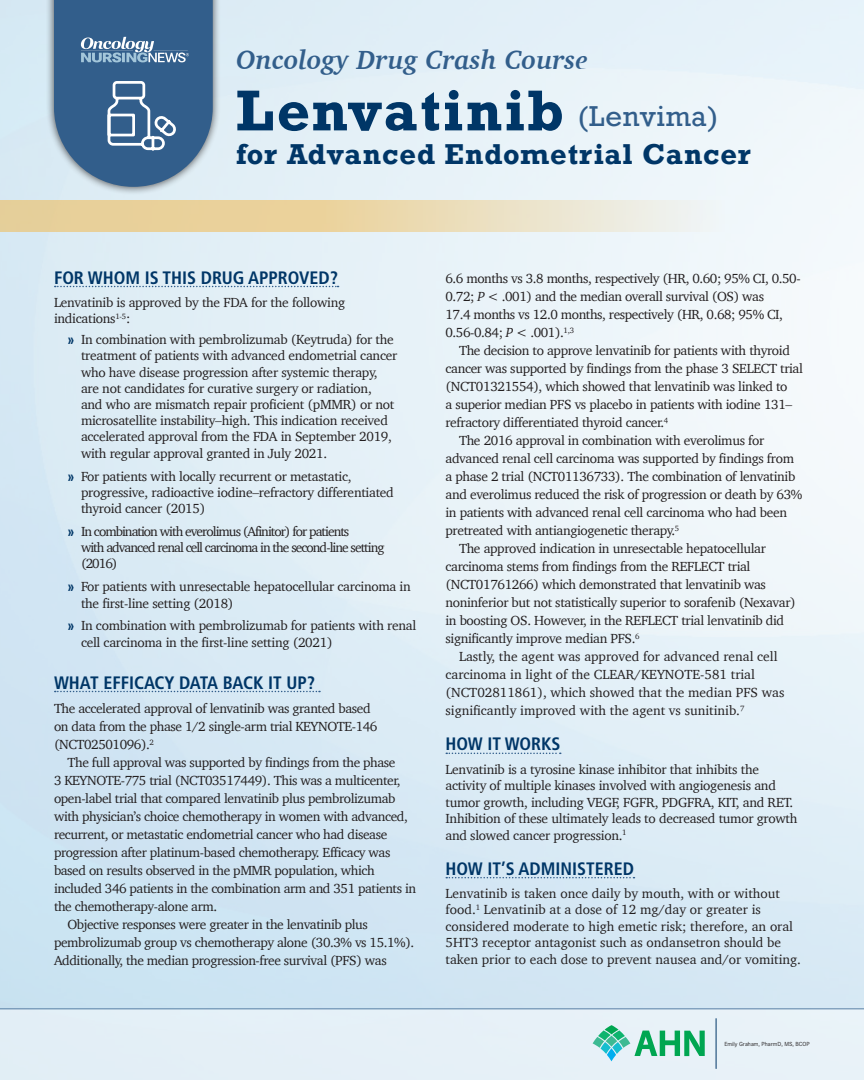
<style>
.page{position:relative;width:864px;height:1080px;background:#fff}
.page>*{position:absolute;margin:0;border:0;box-sizing:border-box;transform-origin:0 0}
.t1{font:700 54px "Rockwell";letter-spacing:.04em;color:#003667}
.t2{font:700 27px "Rockwell";letter-spacing:.035em;color:#003667}
.text-_no_indent{font:27px "Rockwell";letter-spacing:.02em;color:#325e8b}
.t3{font:italic 700 26.85px "Charter";color:#325e8b}
.subhead{font:700 condensed 18px "Frutiger LT Std";color:#003667}
.text-_indent{font:13.5px/18px "Charter";letter-spacing:-.025em;color:#231f20}
.text-_no_indent_copy{font:13.5px/16.2px "Charter";letter-spacing:-.02em;color:#231f20}
.text-_no_indent-2{font:13.5px/16.5px "Charter";letter-spacing:-.02em;color:#231f20}
.text-_no_indent-3{font:13.5px/16.5px "Charter";color:#231f20}
.text-_indent-2{font:13.5px/18px "Charter";color:#231f20}
.text-_no_indent_copy-2{font:13.5px/16.2px "Charter";letter-spacing:-.07em;color:#231f20}
.t4{font:6.15px "Corporate S";color:#231f20}
.s1{font-family:"Corporate S";font-weight:700;color:#003667}
.s2{font-style:italic}
</style>
<div class="page">
<img style="left:492px;top:0;width:372px;height:934px">
<img style="left:0;top:0;width:492px;height:1008px">
<svg style="left:55px;top:286px;width:284px;height:1px"></svg>
<svg style="left:55px;top:691px;width:265px;height:1px"></svg>
<svg style="left:446px;top:753px;width:115px;height:1px"></svg>
<svg style="left:446px;top:877px;width:188px;height:1px"></svg>
<div style="left:46px;top:0;width:175px;height:195px;background:#231f20;opacity:.75"></div>
<svg style="left:54px;top:0;width:159px;height:187px;background:#4d739a"></svg>
<div style="left:0;top:1008px;width:864px;height:72px;background:#e5f0f7"></div>
<svg style="left:0;top:200px;width:810px;height:32px"></svg>
<hr style="left:716px;top:1019px;width:1px;height:50px;background:#003667">
<svg style="left:607px;top:1048px;width:9px;height:13px"></svg>
<svg style="left:605px;top:1025px;width:14px;height:9px"></svg>
<svg style="left:593px;top:1030px;width:112px;height:26px;background:#77ceb0"></svg>
<p class="t3" style="left:236px;top:37px;width:353px">Oncology Drug Crash Course</p>
<p class="t1" style="left:236px;top:76px;width:329px">Lenvatinib</p>
<p class="t2" style="left:236px;top:137px;width:516px">for Advanced Endometrial Cancer</p>
<p class="text-_no_indent" style="left:578px;top:100px;width:142px">(Lenvima)</p>
<p class="subhead" style="left:54px;top:267px;width:286px">FOR WHOM IS THIS DRUG APPROVED?</p>
<p class="text-_no_indent-2" style="left:54px;top:294px;width:293px">Lenvatinib is approved by the FDA for the following indications<sup>1-5</sup>:</p>
<p class="text-_no_indent_copy" style="left:81px;top:331px;width:318px;text-indent:-14px"><span class="s1">»</span> In combination with pembrolizumab (Keytruda) for the treatment of patients with advanced endometrial cancer who have disease progression after systemic therapy, are not candidates for curative surgery or radiation,<br>and who are mismatch repair proficient (pMMR) or not microsatellite instability–high. This indication received accelerated approval from the FDA in September 2019, with regular approval granted in July 2021.</p>
<p class="text-_no_indent_copy" style="left:81px;top:468px;width:314px;text-indent:-14px"><span class="s1">»</span> For patients with locally recurrent or metastatic, progressive, radioactive iodine–refractory differentiated thyroid cancer (2015)</p>
<p class="text-_no_indent_copy-2" style="left:81px;top:523px;width:305px;text-indent:-14px"><span class="s1">»</span> In combination with everolimus (Afinitor) for patients<br>with advanced renal cell carcinoma in the second-line setting (2016)</p>
<p class="text-_no_indent_copy" style="left:81px;top:578px;width:331px;text-indent:-14px"><span class="s1">»</span> For patients with unresectable hepatocellular carcinoma in the first-line setting (2018)</p>
<p class="text-_no_indent_copy" style="left:81px;top:618px;width:337px;text-indent:-14px"><span class="s1">»</span> In combination with pembrolizumab for patients with renal cell carcinoma in the first-line setting (2021)</p>
<p class="subhead" style="left:54px;top:672px;width:263px">WHAT EFFICACY DATA BACK IT UP?</p>
<p class="text-_no_indent-2" style="left:54px;top:699px;width:325px;line-height:18px">The accelerated approval of lenvatinib was granted based on data from the phase 1/2 single-arm trial KEYNOTE-146 (NCT02501096).<sup>2</sup></p>
<p class="text-_indent" style="left:54px;top:753px;width:364px;text-indent:14px">The full approval was supported by findings from the phase<br>3 KEYNOTE-775 trial (NCT03517449). This was a multicenter, open-label trial that compared lenvatinib plus pembrolizumab with physician’s choice chemotherapy in women with advanced, recurrent, or metastatic endometrial cancer who had disease progression after platinum-based chemotherapy. Efficacy was based on results observed in the pMMR population, which included 346 patients in the combination arm and 351 patients in the chemotherapy-alone arm.</p>
<p class="text-_indent" style="left:54px;top:915px;width:362px;text-indent:14px">Objective responses were greater in the lenvatinib plus pembrolizumab group vs chemotherapy alone (30.3% vs 15.1%).<br>Additionally, the median progression-free survival (PFS) was</p>
<p class="text-_indent" style="left:446px;top:269px;width:357px">6.6 months vs 3.8 months, respectively (HR, 0.60; 95% CI, 0.50- 0.72; <span class="s2">P</span> &lt; .001) and the median overall survival (OS) was<br>17.4 months vs 12.0 months, respectively (HR, 0.68; 95% CI, 0.56-0.84; <span class="s2">P</span> &lt; .001).<sup>1,3</sup></p>
<p class="text-_indent" style="left:446px;top:341px;width:359px;text-indent:14px">The decision to approve lenvatinib for patients with thyroid cancer was supported by findings from the phase 3 SELECT trial (NCT01321554), which showed that lenvatinib was linked to<br>a superior median PFS vs placebo in patients with iodine 131– refractory differentiated thyroid cancer.<sup>4</sup></p>
<p class="text-_indent" style="left:446px;top:431px;width:358px;text-indent:14px">The 2016 approval in combination with everolimus for advanced renal cell carcinoma was supported by findings from a phase 2 trial (NCT01136733). The combination of lenvatinib and everolimus reduced the risk of progression or death by 63% in patients with advanced renal cell carcinoma who had been pretreated with antiangiogenetic therapy.<sup>5</sup></p>
<p class="text-_indent" style="left:446px;top:539px;width:352px;text-indent:14px">The approved indication in unresectable hepatocellular carcinoma stems from findings from the REFLECT trial (NCT01761266) which demonstrated that lenvatinib was noninferior but not statistically superior to sorafenib (Nexavar) in boosting OS. However, in the REFLECT trial lenvatinib did significantly improve median PFS.<sup>6</sup></p>
<p class="text-_indent-2" style="left:446px;top:647px;width:341px;text-indent:14px">Lastly, the agent was approved for advanced renal cell carcinoma in light of the CLEAR/KEYNOTE-581 trial (NCT02811861), which showed that the median PFS was significantly improved with the agent vs sunitinib.<sup>7</sup></p>
<p class="subhead" style="left:446px;top:733px;width:117px">HOW IT WORKS</p>
<p class="text-_no_indent-2" style="left:446px;top:761px;width:353px">Lenvatinib is a tyrosine kinase inhibitor that inhibits the activity of multiple kinases involved with angiogenesis and tumor growth, including VEGF, FGFR, PDGFRA, KIT, and RET.<br>Inhibition of these ultimately leads to decreased tumor growth and slowed cancer progression.<sup>1</sup></p>
<p class="subhead" style="left:446px;top:858px;width:190px">HOW IT’S ADMINISTERED</p>
<p class="text-_no_indent-3" style="left:446px;top:885px;width:357px">Lenvatinib is taken once daily by mouth, with or without food.<sup>1</sup> Lenvatinib at a dose of 12 mg/day or greater is considered moderate to high emetic risk; therefore, an oral 5HT3 receptor antagonist such as ondansetron should be taken prior to each dose to prevent nausea and/or vomiting.</p>
<p class="t4" style="left:724px;top:1040px;width:87px">Emily Graham, PharmD, MS, BCOP</p>
</div>
